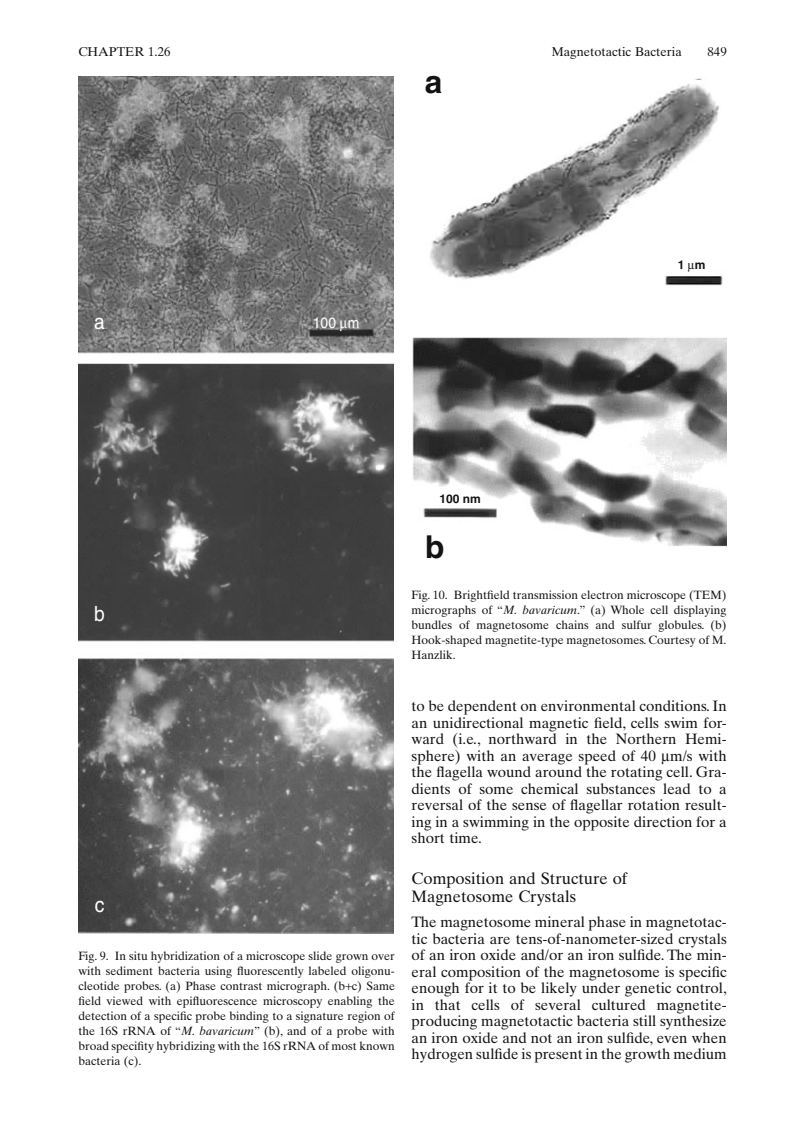
<style>
.page{position:relative;width:809px;height:1127px;background:#fff}
.page>*{position:absolute;margin:0;border:0;box-sizing:border-box;transform-origin:0 0}
.t1{font:700 31.5px "Helvetica";color:#141314}
.t2{font:21px "Helvetica";color:#fff;scale:.92 1}
.t3{font:16.5px/18px "Times Ten";color:#141314}
.t4{font:15px/16.5px "Times Ten";color:#141314;text-align:justify}
.t5{font:15px "Helvetica";color:#fff;scale:.92 1}
.t6{font:12.75px "Times Ten";color:#141314}
.t7{font:12px/15px "Times Ten";color:#141314;text-align:justify}
.t8{font:700 12px "Helvetica";color:#141314}
.s1{font-style:italic}
</style>
<div class="page">
<img style="left:78px;top:76px;width:315px;height:857px">
<img style="left:412px;top:78px;width:314px;height:469px">
<div style="left:422px;top:71px;width:56px;height:50px;background:#fff"></div>
<div style="left:668px;top:246px;width:46px;height:28px;background:#fff"></div>
<div style="left:413px;top:531px;width:46px;height:37px;background:#fff"></div>
<div style="left:435px;top:492px;width:49px;height:13px;background:#fff"></div>
<svg style="left:340px;top:320px;width:8px;height:11px"></svg>
<p class="t6" style="left:78px;top:46px;width:94px">CHAPTER 1.26</p>
<p class="t6" style="left:552px;top:46px;width:131px">Magnetotactic Bacteria</p>
<p class="t6" style="left:707px;top:46px;width:21px">849</p>
<h1 class="t1" style="left:425px;top:71px;width:19px">a</h1>
<h2 class="t2" style="left:94px;top:313px;width:13px">a</h2>
<p class="t5" style="left:313px;top:317px;width:52px">100 m</p>
<p class="t8" style="left:677px;top:261px;width:29px">1 m</p>
<h2 class="t2" style="left:94px;top:606px;width:13px">b</h2>
<h2 class="t2" style="left:95px;top:896px;width:12px">c</h2>
<p class="t7" style="left:78px;top:949px;width:318px">Fig. 9. In situ hybridization of a microscope slide grown over with sediment bacteria using fluorescently labeled oligonu&shy;cleotide probes. (a) Phase contrast micrograph. (b c) Same field viewed with epifluorescence microscopy enabling the detection of a specific probe binding to a signature region of the 16S rRNA of “<span class="s1">M. bavaricum</span>” (b), and of a probe with broad specifity hybridizing with the 16S rRNA of most known bacteria (c).</p>
<p class="t8" style="left:439px;top:494px;width:43px">100 nm</p>
<h1 class="t1" style="left:425px;top:535px;width:21px">b</h1>
<p class="t7" style="left:411px;top:589px;width:316px">Fig. 10. Brightfield transmission electron microscope (TEM) micrographs of “<span class="s1">M. bavaricum</span>.” (a) Whole cell displaying bundles of magnetosome chains and sulfur globules. (b)<br>Hook-shaped magnetite-type magnetosomes. Courtesy of M.<br>Hanzlik.</p>
<p class="t4" style="left:411px;top:699px;width:317px">to be dependent on environmental conditions. In an unidirectional magnetic field, cells swim for&shy;ward (i.e., northward in the Northern Hemi&shy;sphere) with an average speed of 40 m/s with the flagella wound around the rotating cell. Gra&shy;dients of some chemical substances lead to a reversal of the sense of flagellar rotation result&shy;ing in a swimming in the opposite direction for a short time.</p>
<p class="t3" style="left:411px;top:871px;width:217px">Composition and Structure of<br>Magnetosome Crystals</p>
<p class="t4" style="left:411px;top:915px;width:317px">The magnetosome mineral phase in magnetotac&shy;tic bacteria are tens-of-nanometer-sized crystals of an iron oxide and/or an iron sulfide. The min&shy;eral composition of the magnetosome is specific enough for it to be likely under genetic control, in that cells of several cultured magnetite&shy;producing magnetotactic bacteria still synthesize an iron oxide and not an iron sulfide, even when hydrogen sulfide is present in the growth medium</p>
</div>
